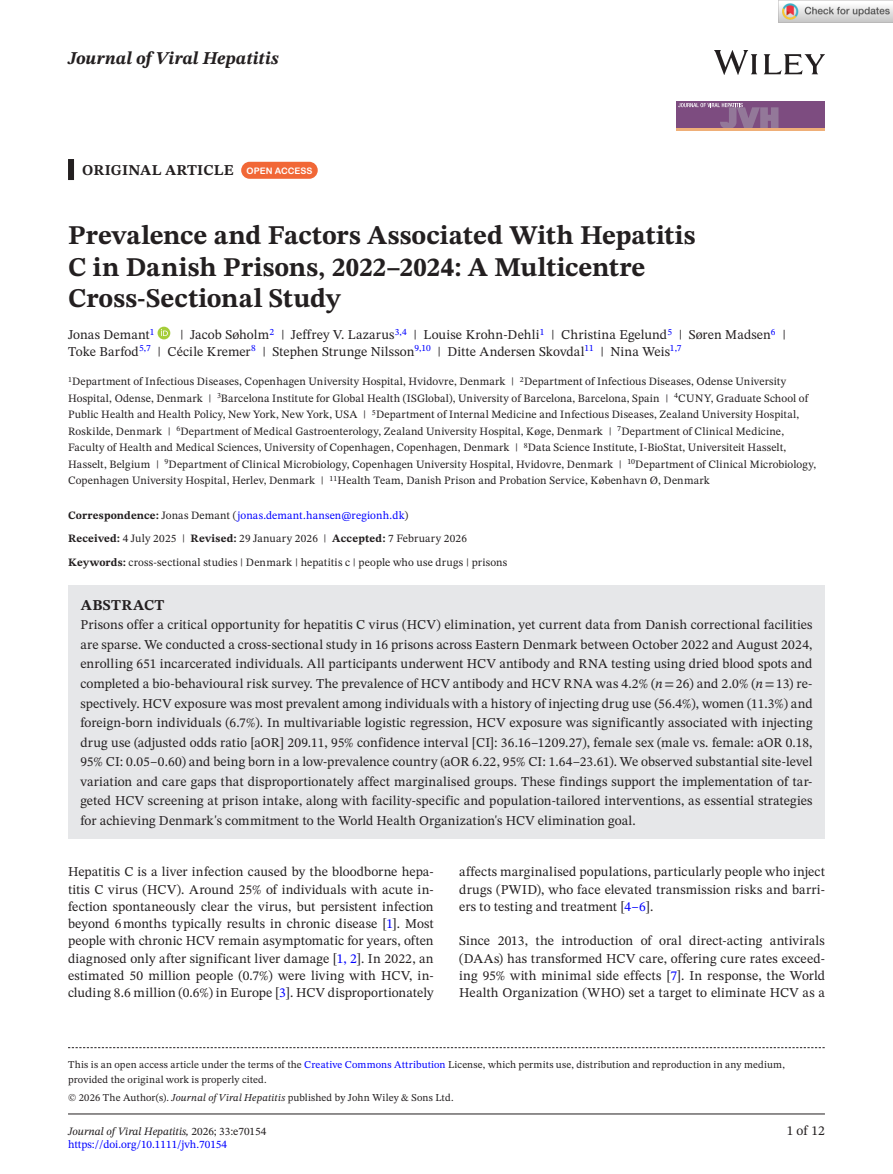
<style>
.page{position:relative;width:893px;height:1174px;background:#fff}
.page>*{position:absolute;margin:0;border:0;box-sizing:border-box;transform-origin:0 0}
.t1{font:700 27px/31.5px "STIX Two Text";color:#231f20}
.t2{font:italic 700 18px "STIX Two Text";color:#231f20}
.t3{font:700 15px "STIX Two Text";letter-spacing:.01em;color:#231f20}
.t4{font:13.5px/17.2px "STIX Two Text";letter-spacing:.01em;color:#231f20;text-align:justify}
.t5{font:11.25px/16.5px "STIX Two Text";letter-spacing:.015em;color:#231f20}
.t6{font:italic 11.25px "STIX Two Text";color:#231f20}
.t7{font:11.25px "STIX Two Text";color:#00f}
.t8{font:10.5px/15px "STIX Two Text";letter-spacing:.015em;color:#231f20}
.s1{font-family:"Arial Rounded MT Bold";font-weight:400;font-size:9px;color:#fff}
.s2{font-weight:700}
.s3{color:#00f}
.s4{font-style:italic}
.s5{font-style:normal}
</style>
<div class="page">
<hr style="left:68px;top:1113px;width:757px;height:1px;background:#231f20">
<img style="left:714px;top:51px;width:111px;height:23px">
<div style="left:676px;top:101px;width:149px;height:30px;background:#7d4c80"></div>
<svg style="left:678px;top:103px;width:100px;height:25px"></svg>
<hr style="left:676px;top:128px;width:149px;height:3px;background:#efaf78">
<div style="left:68px;top:159px;width:6px;height:21px;background:#231f20"></div>
<div style="left:68px;top:585px;width:757px;height:42px;background:#e6e7e9"></div>
<div style="left:68px;top:604px;width:757px;height:234px;background:#e6e7e9"></div>
<div style="left:241px;top:162px;width:77px;height:17px;background:#f16736;border-radius:9px"></div>
<div style="left:158px;top:327px;width:12px;height:12px;background:#a5cd39;border-radius:50%"></div>
<svg style="left:161px;top:329px;width:7px;height:7px"></svg>
<svg style="left:68px;top:1047px;width:757px;height:1px"></svg>
<img style="left:779px;top:0;width:114px;height:23px">
<h2 class="t2" style="left:68px;top:45px;width:212px">Journal of Viral Hepatitis</h2>
<p class="t3" style="left:82px;top:159px;width:232px">ORIGINAL ARTICLE <span class="s1">OPEN ACCESS</span></p>
<h1 class="t1" style="left:68px;top:220px;width:629px">Prevalence and Factors Associated With Hepatitis<br>C in Danish Prisons, 2022–2024: A Multicentre<br>Cross-Sectional Study</h1>
<p class="t4" style="left:68px;top:326px;width:88px">Jonas Demant<sup>1</sup></p>
<p class="t4" style="left:68px;top:327px;width:719px;line-height:16.5px;text-indent:112px">| Jacob Søholm<sup>2</sup> | Jeffrey V. Lazarus<sup>3,4</sup> | Louise Krohn-Dehli<sup>1</sup> | Christina Egelund<sup>5</sup> | Søren Madsen<sup>6</sup> |<br>Toke Barfod<sup>5,7</sup> | Cécile Kremer<sup>8</sup> | Stephen Strunge Nilsson<sup>9,10</sup> | Ditte Andersen Skovdal<sup>11</sup> | Nina Weis<sup>1,7</sup></p>
<p class="t5" style="left:68px;top:373px;width:750px"><sup>1</sup>Department of Infectious Diseases, Copenhagen University Hospital, Hvidovre, Denmark | <sup>2</sup>Department of Infectious Diseases, Odense University Hospital, Odense, Denmark | <sup>3</sup>Barcelona Institute for Global Health (ISGlobal), University of Barcelona, Barcelona, Spain | <sup>4</sup>CUNY, Graduate School of Public Health and Health Policy, New York, New York, USA | <sup>5</sup>Department of Internal Medicine and Infectious Diseases, Zealand University Hospital, Roskilde, Denmark | <sup>6</sup>Department of Medical Gastroenterology, Zealand University Hospital, Køge, Denmark | <sup>7</sup>Department of Clinical Medicine, Faculty of Health and Medical Sciences, University of Copenhagen, Copenhagen, Denmark | <sup>8</sup>Data Science Institute, I-BioStat, Universiteit Hasselt, Hasselt, Belgium | <sup>9</sup>Department of Clinical Microbiology, Copenhagen University Hospital, Hvidovre, Denmark | <sup>10</sup>Department of Clinical Microbiology, Copenhagen University Hospital, Herlev, Denmark | <sup>11</sup>Health Team, Danish Prison and Probation Service, København Ø, Denmark</p>
<p class="t5" style="left:68px;top:503px;width:441px;line-height:23.9px"><span class="s2">Correspondence:</span> Jonas Demant (<span class="s3">jonas.demant.hansen@regionh.dk</span>)<br><span class="s2">Received:</span> 4 July 2025 | <span class="s2">Revised:</span> 29 January 2026 | <span class="s2">Accepted:</span> 7 February 2026<br><span class="s2">Keywords:</span> cross-sectional studies | Denmark | hepatitis c | people who use drugs | prisons</p>
<p class="t3" style="left:81px;top:594px;width:85px">ABSTRACT</p>
<p class="t4" style="left:80px;top:615px;width:734px;line-height:19.5px">Prisons offer a critical opportunity for hepatitis C virus (HCV) elimination, yet current data from Danish correctional facilities are sparse. We conducted a cross-sectional study in 16 prisons across Eastern Denmark between October 2022 and August 2024, enrolling 651 incarcerated individuals. All participants underwent HCV antibody and RNA testing using dried blood spots and completed a bio-behavioural risk survey. The prevalence of HCV antibody and HCV RNA was 4.2% (<span class="s4">n</span>=26) and 2.0% (<span class="s4">n</span>=13) re&shy;spectively. HCV exposure was most prevalent among individuals with a history of injecting drug use (56.4%), women (11.3%) and foreign-born individuals (6.7%). In multivariable logistic regression, HCV exposure was significantly associated with injecting drug use (adjusted odds ratio [aOR] 209.11, 95% confidence interval [CI]: 36.16–1209.27), female sex (male vs. female: aOR 0.18, 95% CI: 0.05–0.60) and being born in a low-prevalence country (aOR 6.22, 95% CI: 1.64–23.61). We observed substantial site-level variation and care gaps that disproportionately affect marginalised groups. These findings support the implementation of tar&shy;geted HCV screening at prison intake, along with facility-specific and population-tailored interventions, as essential strategies for achieving Denmark's commitment to the World Health Organization's HCV elimination goal.</p>
<p class="t4" style="left:68px;top:863px;width:367px">Hepatitis C is a liver infection caused by the bloodborne hepa&shy;titis C virus (HCV). Around 25% of individuals with acute in&shy;fection spontaneously clear the virus, but persistent infection beyond 6months typically results in chronic disease [<span class="s3">1</span>]. Most people with chronic HCV remain asymptomatic for years, often diagnosed only after significant liver damage [<span class="s3">1, 2</span>]. In 2022, an estimated 50 million people (0.7%) were living with HCV, in&shy;cluding 8.6 million (0.6%) in Europe [<span class="s3">3</span>]. HCV disproportionately</p>
<p class="t4" style="left:459px;top:863px;width:367px">affects marginalised populations, particularly people who inject drugs (PWID), who face elevated transmission risks and barri&shy;ers to testing and treatment [<span class="s3">4–6</span>].</p>
<p class="t4" style="left:459px;top:932px;width:367px">Since 2013, the introduction of oral direct-acting antivirals (DAAs) has transformed HCV care, offering cure rates exceed&shy;ing 95% with minimal side effects [<span class="s3">7</span>]. In response, the World Health Organization (WHO) set a target to eliminate HCV as a</p>
<p class="t8" style="left:68px;top:1056px;width:718px">This is an open access article under the terms of the <span class="s3">Creative Commons Attribution</span> License, which permits use, distribution and reproduction in any medium, provided the original work is properly cited.</p>
<p class="t8" style="left:68px;top:1089px;width:387px">© 2026 The Author(s). <span class="s4">Journal of Viral Hepatitis</span> published by John Wiley &amp; Sons Ltd.</p>
<p class="t6" style="left:68px;top:1123px;width:200px">Journal of Viral Hepatitis, <span class="s5">2026; 33:e70154</span></p>
<p class="t4" style="left:787px;top:1122px;width:40px">1 of 12</p>
<p class="t7" style="left:68px;top:1136px;width:161px">https://doi.org/10.1111/jvh.70154</p>
</div>
